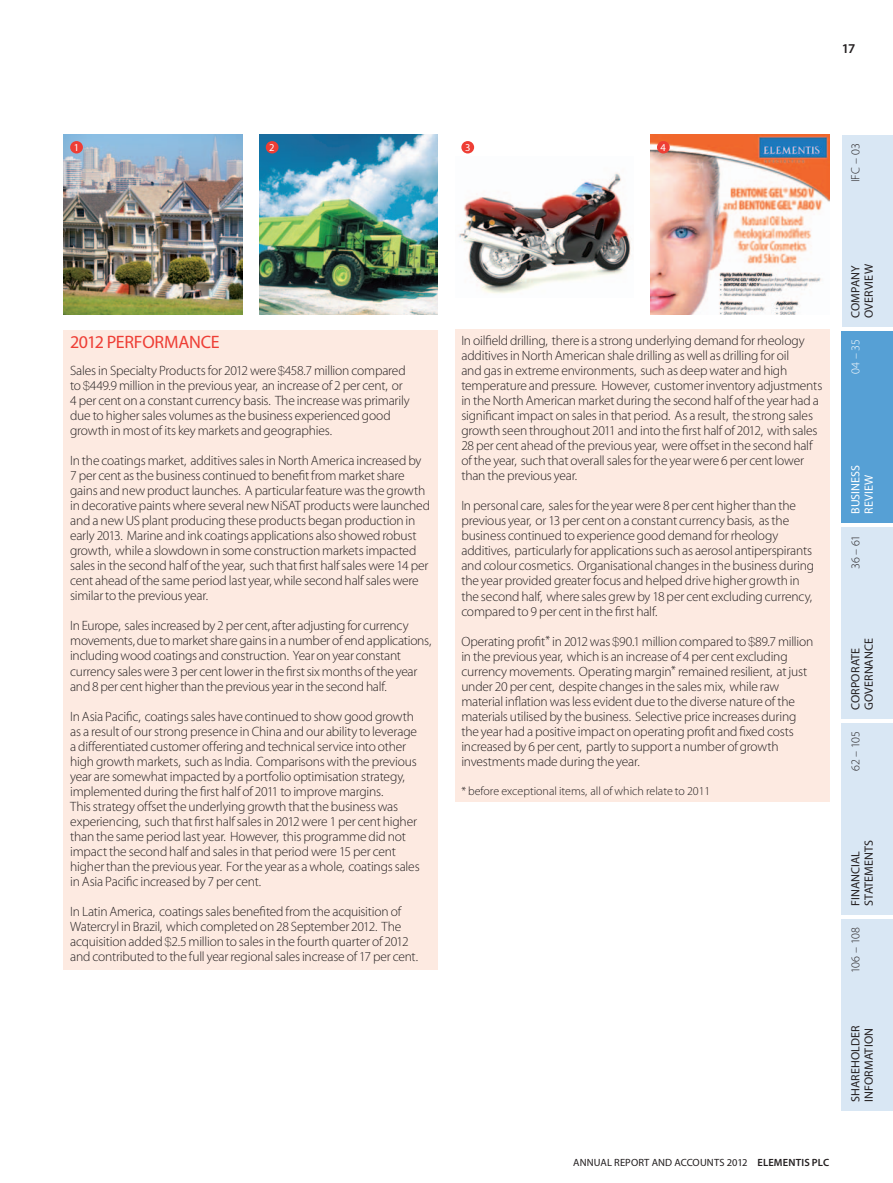
<style>
.page{position:relative;width:893px;height:1183px;background:#fff}
.page>*{position:absolute;margin:0;border:0;box-sizing:border-box;transform-origin:0 0}
.t1{font:18px "Myriad";letter-spacing:-.02em;color:#ee3e35}
.t2{font:300 13.5px/15px "Myriad";letter-spacing:-.015em;color:#231f20}
.t3{font:600 13.5px "Myriad";color:#231f20}
.t4{font:12px "Myriad";letter-spacing:.01em;color:#231f20}
.t5{font:300 12px "Myriad";color:#231f20}
.t6{font:12px "Myriad";letter-spacing:.01em;color:#fff}
.t7{font:300 12px "Myriad";color:#fff}
.t8{font:10.5px "Myriad";letter-spacing:.01em;color:#231f20}
.t9{font:10.5px "Myriad";color:#fff}
.s1{font-family:"Helvetica Neue LT Std";font-weight:100;font-size:12px}
.s2{font-size:12px}
.s3{font-weight:600}
</style>
<div class="page">
<div style="left:64px;top:330px;width:374px;height:639px;background:#fdeae1"></div>
<div style="left:455px;top:330px;width:374px;height:471px;background:#fdeae1"></div>
<img style="left:64px;top:135px;width:178px;height:180px">
<img style="left:458px;top:172px;width:173px;height:121px">
<img style="left:259px;top:135px;width:179px;height:180px">
<img style="left:651px;top:135px;width:178px;height:180px">
<div style="left:70px;top:141px;width:13px;height:12px;background:#ee3e35;border-radius:50%"></div>
<div style="left:266px;top:141px;width:13px;height:12px;background:#ee3e35;border-radius:50%"></div>
<div style="left:461px;top:141px;width:13px;height:12px;background:#ee3e35;border-radius:50%"></div>
<div style="left:657px;top:141px;width:13px;height:12px;background:#ee3e35;border-radius:50%"></div>
<div style="left:842px;top:135px;width:51px;height:191px;background:#d9e7f4"></div>
<div style="left:842px;top:330px;width:51px;height:192px;background:#56a0d5"></div>
<div style="left:842px;top:526px;width:51px;height:192px;background:#d9e7f4"></div>
<div style="left:842px;top:722px;width:51px;height:192px;background:#d9e7f4"></div>
<div style="left:842px;top:918px;width:51px;height:192px;background:#d9e7f4"></div>
<p class="t3" style="left:842px;top:41px;width:15px">17</p>
<p class="t9" style="left:74px;top:142px;width:7px">1</p>
<p class="t9" style="left:269px;top:142px;width:7px">2</p>
<p class="t9" style="left:465px;top:142px;width:7px">3</p>
<p class="t9" style="left:661px;top:142px;width:7px">4</p>
<p class="t5" style="left:850px;top:182px;width:40px;rotate:-90deg">ifc – 03</p>
<h1 class="t1" style="left:70px;top:333px;width:151px">2012 PERFORMANCE</h1>
<p class="t2" style="left:70px;top:364px;width:341px">Sales in Specialty Products for 2012 were <span class="s1">$</span>458.7 million compared to <span class="s1">$</span>449.9 million in the previous year, an increase of 2 per cent, or 4 per cent on a constant currency basis. The increase was primarily due to higher sales volumes as the business experienced good growth in most of its key markets and geographies.</p>
<p class="t2" style="left:70px;top:454px;width:361px">In the coatings market, additives sales in North America increased by 7 per cent as the business continued to benefit from market share gains and new product launches. A particular feature was the growth in decorative paints where several new NiSAT products were launched and a new US plant producing these products began production in early 2013. Marine and ink coatings applications also showed robust growth, while a slowdown in some construction markets impacted sales in the second half of the year, such that first half sales were 14 per cent ahead of the same period last year, while second half sales were similar to the previous year.</p>
<p class="t2" style="left:70px;top:619px;width:363px">In Europe, sales increased by 2 per cent, after adjusting for currency movements, due to market share gains in a number of end applications, including wood coatings and construction. Year on year constant currency sales were 3 per cent lower in the first six months of the year and 8 per cent higher than the previous year in the second half.</p>
<p class="t2" style="left:70px;top:709px;width:351px">In Asia Pacific, coatings sales have continued to show good growth as a result of our strong presence in China and our ability to leverage a differentiated customer offering and technical service into other high growth markets, such as India. Comparisons with the previous year are somewhat impacted by a portfolio optimisation strategy, implemented during the first half of 2011 to improve margins.<br>This strategy offset the underlying growth that the business was experiencing, such that first half sales in 2012 were 1 per cent higher than the same period last year. However, this programme did not impact the second half and sales in that period were 15 per cent higher than the previous year. For the year as a whole, coatings sales in Asia Pacific increased by 7 per cent.</p>
<p class="t2" style="left:70px;top:904px;width:349px">In Latin America, coatings sales benefited from the acquisition of Watercryl in Brazil, which completed on 28 September 2012. The acquisition added <span class="s1">$</span>2.5 million to sales in the fourth quarter of 2012 and contributed to the full year regional sales increase of 17 per cent.</p>
<p class="t2" style="left:461px;top:334px;width:362px">In oilfield drilling, there is a strong underlying demand for rheology additives in North American shale drilling as well as drilling for oil<br>and gas in extreme environments, such as deep water and high temperature and pressure. However, customer inventory adjustments in the North American market during the second half of the year had a significant impact on sales in that period. As a result, the strong sales growth seen throughout 2011 and into the first half of 2012, with sales 28 per cent ahead of the previous year, were offset in the second half of the year, such that overall sales for the year were 6 per cent lower than the previous year.</p>
<p class="t2" style="left:461px;top:499px;width:354px">In personal care, sales for the year were 8 per cent higher than the previous year, or 13 per cent on a constant currency basis, as the business continued to experience good demand for rheology additives, particularly for applications such as aerosol antiperspirants and colour cosmetics. Organisational changes in the business during the year provided greater focus and helped drive higher growth in the second half, where sales grew by 18 per cent excluding currency, compared to 9 per cent in the first half.</p>
<p class="t2" style="left:461px;top:634px;width:354px">Operating profit<span class="s2">*</span> in 2012 was <span class="s1">$</span>90.1 million compared to <span class="s1">$</span>89.7 million in the previous year, which is an increase of 4 per cent excluding currency movements. Operating margin<span class="s2">*</span> remained resilient, at just under 20 per cent, despite changes in the sales mix, while raw material inflation was less evident due to the diverse nature of the materials utilised by the business. Selective price increases during the year had a positive impact on operating profit and fixed costs increased by 6 per cent, partly to support a number of growth investments made during the year.</p>
<p class="t5" style="left:461px;top:785px;width:251px">* before exceptional items, all of which relate to 2011</p>
<p class="t4" style="left:863px;top:318px;width:55px;rotate:-90deg">overview</p>
<p class="t4" style="left:849px;top:318px;width:54px;rotate:-90deg">Company</p>
<p class="t7" style="left:850px;top:374px;width:36px;rotate:-90deg">04 – 35</p>
<p class="t6" style="left:849px;top:514px;width:51px;rotate:-90deg">business</p>
<p class="t6" style="left:863px;top:514px;width:40px;rotate:-90deg">review</p>
<p class="t5" style="left:850px;top:569px;width:35px;rotate:-90deg">36 – 61</p>
<p class="t4" style="left:863px;top:709px;width:73px;rotate:-90deg">governance</p>
<p class="t4" style="left:849px;top:709px;width:64px;rotate:-90deg">corporate</p>
<p class="t5" style="left:850px;top:770px;width:41px;rotate:-90deg">62 – 105</p>
<p class="t4" style="left:863px;top:905px;width:67px;rotate:-90deg">statements</p>
<p class="t4" style="left:849px;top:905px;width:56px;rotate:-90deg">financial</p>
<p class="t5" style="left:850px;top:972px;width:47px;rotate:-90deg">106 – 108</p>
<p class="t4" style="left:849px;top:1101px;width:78px;rotate:-90deg">shareholder</p>
<p class="t4" style="left:863px;top:1101px;width:75px;rotate:-90deg">information</p>
<p class="t8" style="left:573px;top:1156px;width:257px">ANNUAL REPORT AND ACCOUNTS 2012 <span class="s3">ELEMENTIS PLC</span></p>
</div>
